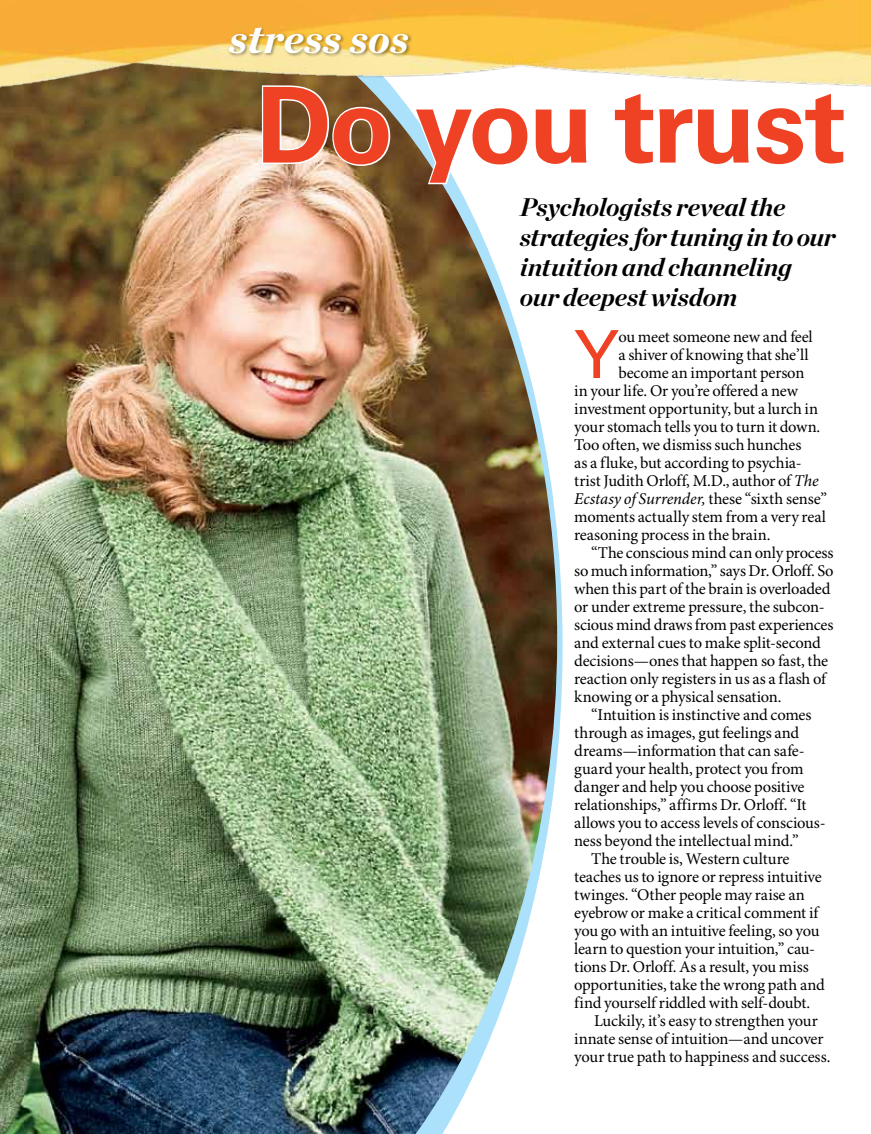
<style>
.page{position:relative;width:871px;height:1134px;background:#fff}
.page>*{position:absolute;margin:0;border:0;box-sizing:border-box;transform-origin:0 0}
.t1{font:700 105px "Univers LT Std";letter-spacing:-.025em;color:#ef4123}
.t2{font:66.3px "Univers LT Std";color:#ef4123}
.t3{font:italic 900 40.5px "Chronicle Deck";letter-spacing:.005em;color:#fff}
.t4{font:italic 700 25.5px/30px "Chronicle Display";letter-spacing:-.01em;color:#000}
.t5{font:16.5px "Minion Pro";letter-spacing:-.01em;color:#000}
.t6{font:italic 16.5px "Minion Pro";letter-spacing:-.005em;color:#000}
.s1{font-style:italic}
.s2{font-style:normal}
</style>
<div class="page">
<img style="left:0;top:147px;width:557px;height:987px">
<svg style="left:260px;top:147px;width:132px;height:20px"></svg>
<svg style="left:412px;top:147px;width:145px;height:39px"></svg>
<img style="left:0;top:0;width:871px;height:147px">
<div style="left:228px;top:26px;width:185px;height:32px;background:#000;opacity:.4"></div>
<h3 class="t3" style="left:229px;top:5px;width:181px">stress sos</h3>
<h1 class="t1" style="left:256px;top:64px;width:591px">Do you trust</h1>
<h3 class="t4" style="left:520px;top:190px;width:317px">Psychologists reveal the strategies for tuning in to our intuition and channeling our deepest wisdom</h3>
<h2 class="t2" style="left:574px;top:315px;width:46px">Y</h2>
<p class="t5" style="left:618px;top:327px;width:196px">ou meet someone new and feel</p>
<p class="t5" style="left:618px;top:345px;width:192px">a shiver of knowing that she’ll</p>
<p class="t5" style="left:618px;top:363px;width:187px">become an important person</p>
<p class="t5" style="left:574px;top:381px;width:225px">in your life. Or you’re offered a new</p>
<p class="t5" style="left:574px;top:399px;width:245px">investment opportunity, but a lurch in</p>
<p class="t5" style="left:574px;top:417px;width:248px">your stomach tells you to turn it down.</p>
<p class="t5" style="left:574px;top:435px;width:229px">Too often, we dismiss such hunches</p>
<p class="t5" style="left:574px;top:453px;width:229px">as a fluke, but according to psychia-</p>
<p class="t5" style="left:574px;top:471px;width:246px">trist Judith Orloff, M.D., author of <span class="s1">The</span></p>
<p class="t6" style="left:574px;top:489px;width:254px">Ecstasy of Surrender, <span class="s2">these “sixth sense”</span></p>
<p class="t5" style="left:574px;top:507px;width:253px">moments actually stem from a very real</p>
<p class="t5" style="left:574px;top:525px;width:198px">reasoning process in the brain.</p>
<p class="t5" style="left:591px;top:543px;width:244px">“The conscious mind can only process</p>
<p class="t5" style="left:574px;top:561px;width:261px">so much information,” says Dr. Orloff. So</p>
<p class="t5" style="left:574px;top:579px;width:258px">when this part of the brain is overloaded</p>
<p class="t5" style="left:574px;top:597px;width:252px">or under extreme pressure, the subcon-</p>
<p class="t5" style="left:574px;top:615px;width:261px">scious mind draws from past experiences</p>
<p class="t5" style="left:574px;top:633px;width:248px">and external cues to make split-second</p>
<p class="t5" style="left:574px;top:651px;width:256px">decisions—ones that happen so fast, the</p>
<p class="t5" style="left:574px;top:669px;width:253px">reaction only registers in us as a flash of</p>
<p class="t5" style="left:574px;top:687px;width:209px">knowing or a physical sensation.</p>
<p class="t5" style="left:591px;top:705px;width:222px">“Intuition is instinctive and comes</p>
<p class="t5" style="left:574px;top:723px;width:227px">through as images, gut feelings and</p>
<p class="t5" style="left:574px;top:741px;width:232px">dreams—information that can safe-</p>
<p class="t5" style="left:574px;top:759px;width:231px">guard your health, protect you from</p>
<p class="t5" style="left:574px;top:777px;width:232px">danger and help you choose positive</p>
<p class="t5" style="left:574px;top:795px;width:234px">relationships,” affirms Dr. Orloff. “It</p>
<p class="t5" style="left:574px;top:813px;width:253px">allows you to access levels of conscious-</p>
<p class="t5" style="left:574px;top:831px;width:226px">ness beyond the intellectual mind.”</p>
<p class="t5" style="left:591px;top:849px;width:200px">The trouble is, Western culture</p>
<p class="t5" style="left:574px;top:867px;width:249px">teaches us to ignore or repress intuitive</p>
<p class="t5" style="left:574px;top:885px;width:232px">twinges. “Other people may raise an</p>
<p class="t5" style="left:574px;top:903px;width:246px">eyebrow or make a critical comment if</p>
<p class="t5" style="left:574px;top:921px;width:247px">you go with an intuitive feeling, so you</p>
<p class="t5" style="left:574px;top:939px;width:242px">learn to question your intuition,” cau-</p>
<p class="t5" style="left:574px;top:957px;width:236px">tions Dr. Orloff. As a result, you miss</p>
<p class="t5" style="left:574px;top:975px;width:252px">opportunities, take the wrong path and</p>
<p class="t5" style="left:574px;top:993px;width:237px">find yourself riddled with self-doubt.</p>
<p class="t5" style="left:594px;top:1011px;width:225px">Luckily, it’s easy to strengthen your</p>
<p class="t5" style="left:574px;top:1029px;width:251px">innate sense of intuition—and uncover</p>
<p class="t5" style="left:574px;top:1047px;width:258px">your true path to happiness and success.</p>
</div>
